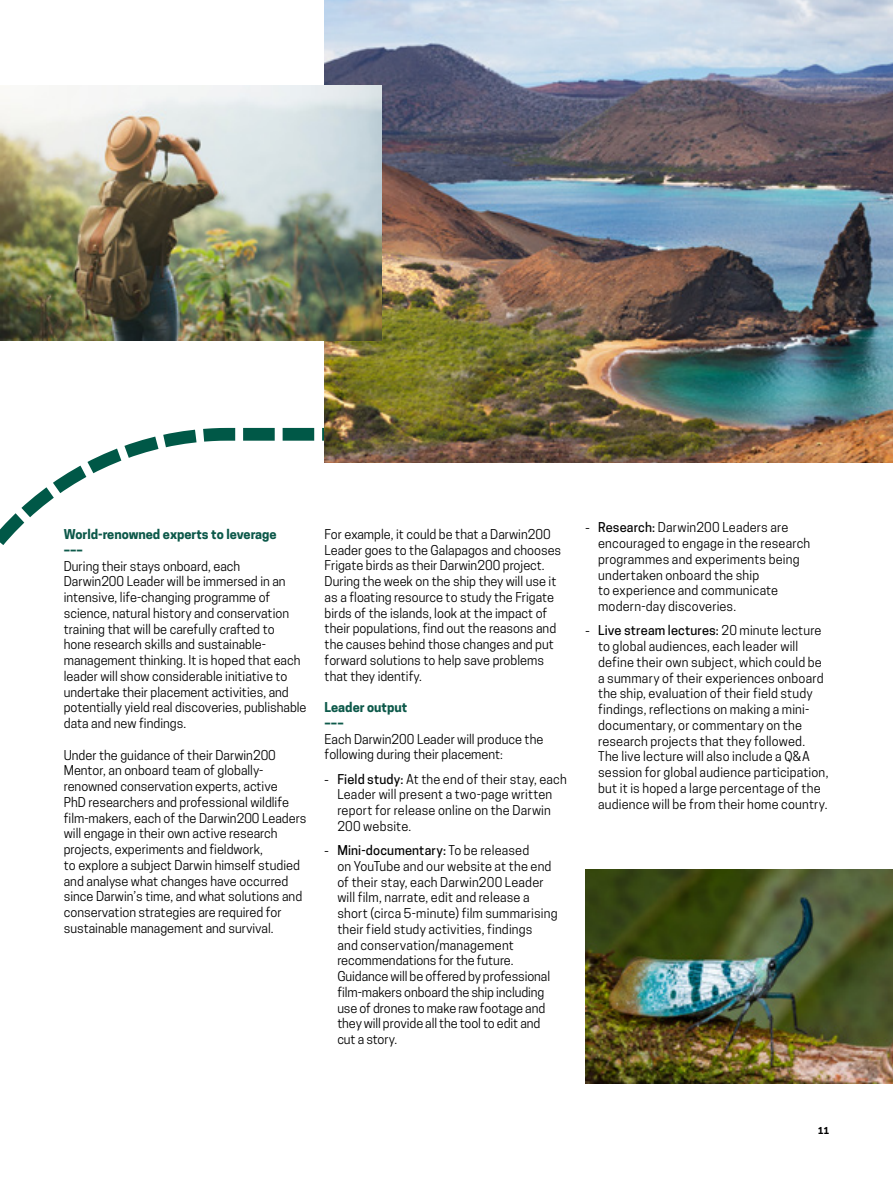
<style>
.page{position:relative;width:893px;height:1178px;background:#fff}
.page>*{position:absolute;margin:0;border:0;box-sizing:border-box;transform-origin:0 0}
.t1{font:12.75px/15.8px "Cooper Hewitt";color:#000}
.t2{font:700 12.75px/15.8px "Cooper Hewitt";color:#0d594a}
.t3{font:700 9px "Cooper Hewitt";color:#000}
.s1{font-family:"ITC Avant Garde Std"}
.s2{font-weight:500}
</style>
<div class="page">
<svg style="left:0;top:421px;width:893px;height:449px"></svg>
<img style="left:325px;top:0;width:568px;height:463px">
<img style="left:0;top:86px;width:381px;height:254px">
<img style="left:585px;top:870px;width:308px;height:213px">
<p class="t2" style="left:64px;top:526px;width:214px">World-renowned experts to leverage –––</p>
<p class="t1" style="left:64px;top:558px;width:244px">During their stays onboard, each<br>Darwin200 Leader will be immersed in an intensive, life-changing programme of science, natural history and conservation training that will be carefully crafted to<br>hone research skills and sustainable&shy;management thinking. It is hoped that each leader will show considerable initiative to undertake their placement activities, and potentially yield real discoveries, publishable data and new findings.</p>
<p class="t1" style="left:64px;top:747px;width:244px">Under the guidance of their Darwin200<br>Mentor, an onboard team of globally&shy;renowned conservation experts, active<br>PhD researchers and professional wildlife film-makers, each of the Darwin200 Leaders will engage in their own active research projects, experiments and fieldwork,<br>to explore a subject Darwin himself studied and analyse what changes have occurred since Darwin’s time, and what solutions and conservation strategies are required for sustainable management and survival.</p>
<p class="t1" style="left:325px;top:526px;width:238px">For example, it could be that a Darwin200<br>Leader goes to the Galapagos and chooses Frigate birds as their Darwin200 project.<br>During the week on the ship they will use it as a floating resource to study the Frigate birds of the islands, look at the impact of their populations, find out the reasons and the causes behind those changes and put forward solutions to help save problems that they identify.</p>
<p class="t2" style="left:325px;top:699px;width:84px">Leader output –––</p>
<p class="t1" style="left:325px;top:731px;width:220px">Each Darwin200 Leader will produce the following during their placement:</p>
<p class="t1" style="left:337px;top:771px;width:231px;text-indent:-13px"><span class="s1">-</span> <span class="s2">Field study:</span> At the end of their stay, each Leader will present a two-page written report for release online on the Darwin 200 website.</p>
<p class="t1" style="left:337px;top:842px;width:222px;text-indent:-13px"><span class="s1">-</span> <span class="s2">Mini-documentary:</span> To be released<br>on YouTube and our website at the end of their stay, each Darwin200 Leader will film, narrate, edit and release a short (circa 5-minute) film summarising their field study activities, findings<br>and conservation/management recommendations for the future.<br>Guidance will be offered by professional film-makers onboard the ship including use of drones to make raw footage and they will provide all the tool to edit and cut a story.</p>
<p class="t1" style="left:598px;top:520px;width:214px;text-indent:-13px"><span class="s1">-</span> <span class="s2">Research:</span> Darwin200 Leaders are encouraged to engage in the research programmes and experiments being undertaken onboard the ship<br>to experience and communicate modern-day discoveries.</p>
<p class="t1" style="left:598px;top:623px;width:232px;text-indent:-13px"><span class="s1">-</span> <span class="s2">Live stream lectures:</span> 20 minute lecture to global audiences, each leader will define their own subject, which could be a summary of their experiences onboard the ship, evaluation of their field study findings, reflections on making a mini&shy;documentary, or commentary on the research projects that they followed.<br>The live lecture will also include a Q&amp;A session for global audience participation, but it is hoped a large percentage of the audience will be from their home country.</p>
<p class="t3" style="left:818px;top:1125px;width:12px">11</p>
</div>
